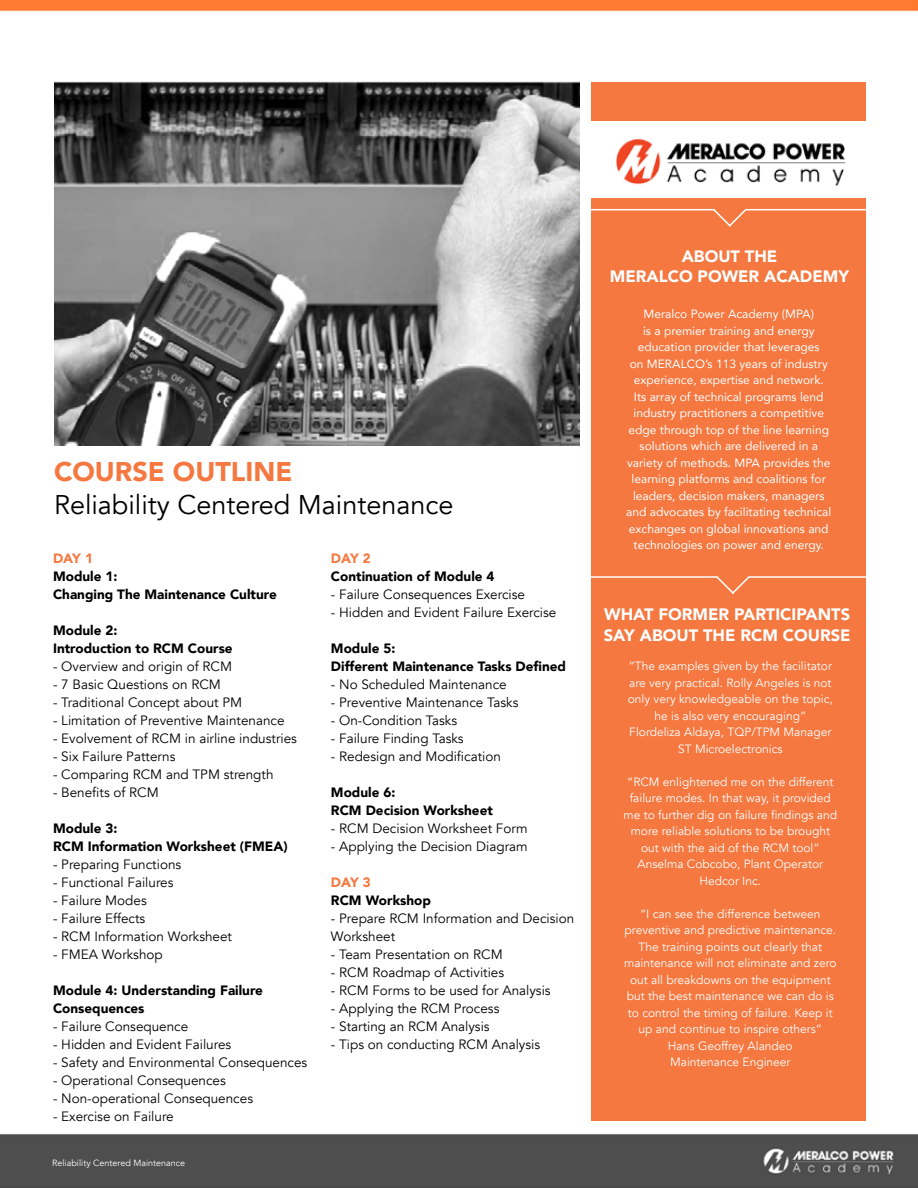
<style>
.page{position:relative;width:918px;height:1188px;background:#fff}
.page>*{position:absolute;margin:0;border:0;box-sizing:border-box;transform-origin:0 0}
.t1{font:27px "Avenir";color:#000}
.t2{font:900 27px "Avenir";color:#f47840}
.t3{font:900 16.5px/19.8px "Avenir";color:#fff;text-align:center}
.t4{font:13.5px/18px "Avenir";color:#000}
.t5{font:900 13.5px/18px "Avenir";color:#000}
.t6{font:900 13.5px "Avenir";letter-spacing:-.035em;color:#f47840}
.t7{font:12px/16.5px "Avenir";color:#fff;text-align:center}
.t8{font:12px/16.5px "Avenir";color:#fff;text-align:center}
.t9{font:9px "Avenir";color:#fff}
</style>
<div class="page">
<img style="left:0;top:0;width:918px;height:1188px">
<div style="left:591px;top:82px;width:275px;height:1038px;background:#f47840"></div>
<hr style="left:586px;top:209px;width:129px;height:1px;background:#fff">
<hr style="left:745px;top:209px;width:129px;height:1px;background:#fff">
<svg style="left:712px;top:209px;width:36px;height:18px"></svg>
<hr style="left:589px;top:576px;width:129px;height:2px;background:#fff">
<hr style="left:749px;top:576px;width:129px;height:2px;background:#fff">
<svg style="left:715px;top:576px;width:36px;height:18px"></svg>
<div style="left:586px;top:122px;width:281px;height:76px;background:#fff"></div>
<img style="left:616px;top:139px;width:230px;height:48px">
<img style="left:54px;top:81px;width:526px;height:365px">
<h1 class="t2" style="left:54px;top:449px;width:38px">Course</h1>
<h1 class="t2" style="left:173px;top:449px;width:100px">Outline</h1>
<h1 class="t1" style="left:54px;top:488px;width:401px">Reliability Centered Maintenance</h1>
<p class="t6" style="left:331px;top:547px;width:41px">DAY 2</p>
<p class="t5" style="left:331px;top:567px;width:165px">Continuation of Module 4</p>
<p class="t4" style="left:331px;top:586px;width:196px">- Failure Consequences Exercise</p>
<p class="t4" style="left:331px;top:604px;width:227px">- Hidden and Evident Failure Exercise</p>
<p class="t5" style="left:331px;top:639px;width:237px">Module 5:<br>Different Maintenance Tasks Defined</p>
<p class="t4" style="left:331px;top:676px;width:177px">- No Scheduled Maintenance</p>
<p class="t4" style="left:331px;top:694px;width:189px">- Preventive Maintenance Tasks</p>
<p class="t4" style="left:331px;top:712px;width:128px">- On-Condition Tasks</p>
<p class="t4" style="left:331px;top:730px;width:134px">- Failure Finding Tasks</p>
<p class="t4" style="left:331px;top:748px;width:172px">- Redesign and Modification</p>
<p class="t5" style="left:331px;top:783px;width:163px">Module 6:<br>RCM Decision Worksheet</p>
<p class="t4" style="left:331px;top:820px;width:198px">- RCM Decision Worksheet Form</p>
<p class="t4" style="left:331px;top:838px;width:198px">- Applying the Decision Diagram</p>
<p class="t6" style="left:331px;top:871px;width:41px">DAY 3</p>
<p class="t5" style="left:331px;top:891px;width:101px">RCM Workshop</p>
<p class="t4" style="left:331px;top:910px;width:245px">- Prepare RCM Information and Decision<br>Worksheet</p>
<p class="t4" style="left:331px;top:946px;width:173px">- Team Presentation on RCM</p>
<p class="t4" style="left:331px;top:964px;width:175px">- RCM Roadmap of Activities</p>
<p class="t4" style="left:331px;top:982px;width:221px">- RCM Forms to be used for Analysis</p>
<p class="t4" style="left:331px;top:1000px;width:170px">- Applying the RCM Process</p>
<p class="t4" style="left:331px;top:1018px;width:160px">- Starting an RCM Analysis</p>
<p class="t4" style="left:331px;top:1036px;width:211px">- Tips on conducting RCM Analysis</p>
<p class="t6" style="left:53px;top:547px;width:41px">DAY 1</p>
<p class="t5" style="left:53px;top:567px;width:225px">Module 1:<br>Changing The Maintenance Culture</p>
<p class="t5" style="left:53px;top:621px;width:181px">Module 2:<br>Introduction to RCM Course</p>
<p class="t4" style="left:53px;top:658px;width:181px">- Overview and origin of RCM</p>
<p class="t4" style="left:53px;top:676px;width:169px">- 7 Basic Questions on RCM</p>
<p class="t4" style="left:53px;top:694px;width:191px">- Traditional Concept about PM</p>
<p class="t4" style="left:53px;top:712px;width:233px">- Limitation of Preventive Maintenance</p>
<p class="t4" style="left:53px;top:730px;width:245px">- Evolvement of RCM in airline industries</p>
<p class="t4" style="left:53px;top:748px;width:124px">- Six Failure Patterns</p>
<p class="t4" style="left:53px;top:766px;width:222px">- Comparing RCM and TPM strength</p>
<p class="t4" style="left:53px;top:784px;width:107px">- Benefits of RCM</p>
<p class="t5" style="left:53px;top:819px;width:236px">Module 3:<br>RCM Information Worksheet (FMEA)</p>
<p class="t4" style="left:53px;top:856px;width:130px">- Preparing Functions</p>
<p class="t4" style="left:53px;top:874px;width:122px">- Functional Failures</p>
<p class="t4" style="left:53px;top:892px;width:95px">- Failure Modes</p>
<p class="t4" style="left:53px;top:910px;width:94px">- Failure Effects</p>
<p class="t4" style="left:53px;top:928px;width:181px">- RCM Information Worksheet</p>
<p class="t4" style="left:53px;top:946px;width:111px">- FMEA Workshop</p>
<p class="t5" style="left:53px;top:981px;width:212px">Module 4: Understanding Failure<br>Consequences</p>
<p class="t4" style="left:53px;top:1018px;width:137px">- Failure Consequence</p>
<p class="t4" style="left:53px;top:1036px;width:180px">- Hidden and Evident Failures</p>
<p class="t4" style="left:53px;top:1054px;width:256px">- Safety and Environmental Consequences</p>
<p class="t4" style="left:53px;top:1072px;width:174px">- Operational Consequences</p>
<p class="t4" style="left:53px;top:1090px;width:202px">- Non-operational Consequences</p>
<p class="t4" style="left:53px;top:1108px;width:122px">- Exercise on Failure</p>
<p class="t9" style="left:52px;top:1157px;width:135px">Reliability Centered Maintenance</p>
<p class="t3" style="left:610px;top:246px;width:241px">ABOUT TH E<br>MERALCO POWER ACADEMY</p>
<p class="t8" style="left:626px;top:305px;width:206px">Meralco Power Academy (MPA)<br>is a premier training and energy education provider that leverages<br>on MERALCO’s 113 years of industry experience, expertise and network.<br>Its array of technical programs lend industry practitioners a competitive edge through top of the line learning solutions which are delivered in a variety of methods. MPA provides the learning platforms and coalitions for leaders, decision makers, managers and advocates by facilitating technical exchanges on global innovations and technologies on power and energy.</p>
<p class="t3" style="left:604px;top:604px;width:248px;line-height:21px;text-align:left">WHAT FORMER PARTI CIPANTS<br>SAY ABOUT TH E RCM COURSE</p>
<p class="t7" style="left:628px;top:658px;width:207px">“The examples given by the facilitator are very practical. Rolly Angeles is not only very knowledgeable on the topic, he is also very encouraging” Flordeliza Aldaya, TQP/TPM Manager ST Microelectronics</p>
<p class="t7" style="left:624px;top:774px;width:215px">“RCM enlightened me on the different failure modes. In that way, it provided me to further dig on failure findings and more reliable solutions to be brought out with the aid of the RCM tool”<br>Anselma Cobcobo, Plant Operator<br>Hedcor Inc.</p>
<p class="t7" style="left:624px;top:906px;width:214px">“I can see the difference between preventive and predictive maintenance.<br>The training points out clearly that maintenance will not eliminate and zero out all breakdowns on the equipment but the best maintenance we can do is to control the timing of failure. Keep it up and continue to inspire others” Hans Geoffrey Alandeo<br>Maintenance Engineer</p>
</div>
